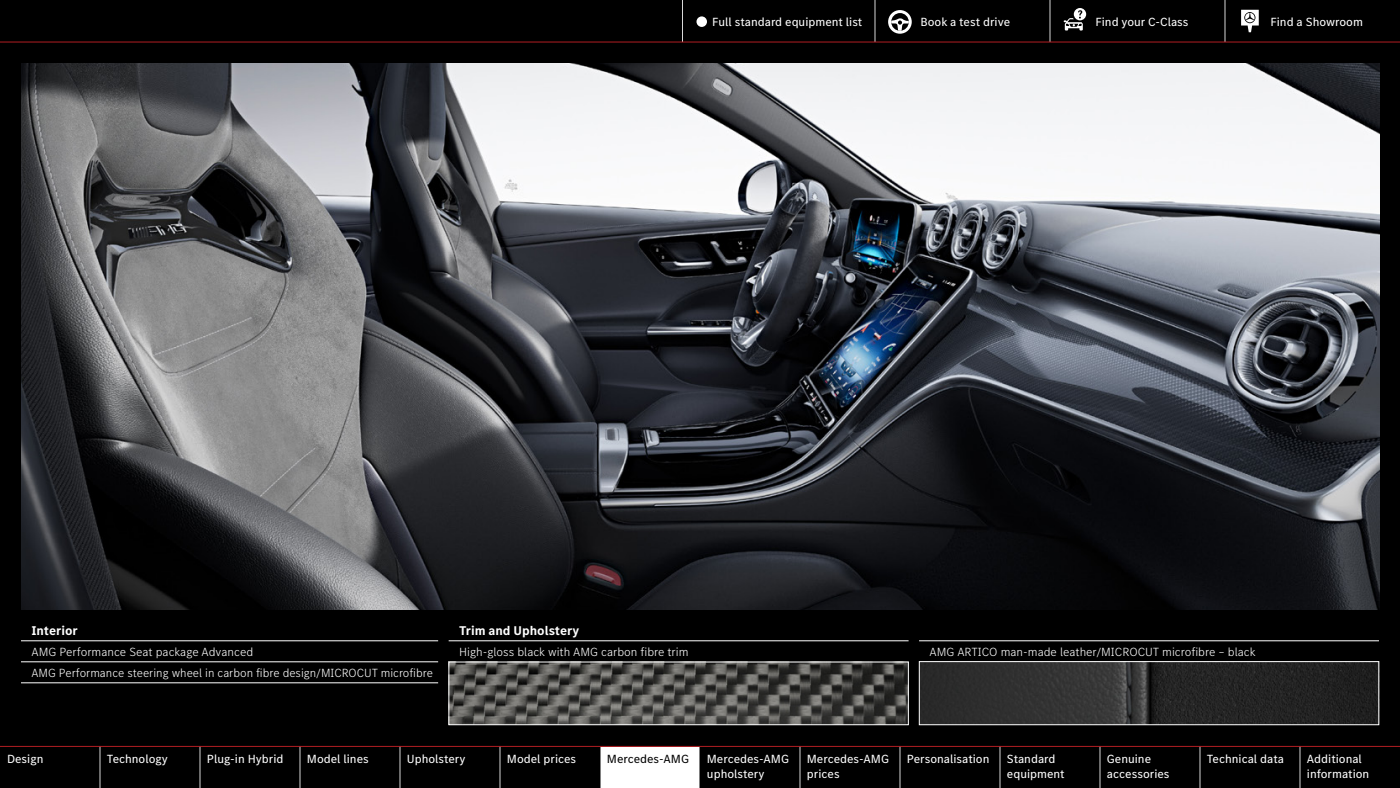
<style>
.page{position:relative;width:1400px;height:788px;background:#fff}
.page>*{position:absolute;margin:0;border:0;box-sizing:border-box;transform-origin:0 0}
.t1{font:700 13.12px "MB Corpo S Text";color:#fff}
.t2{font:12.25px/14.7px "MB Corpo S Text";color:#fff}
.t3{font:300 12.25px/21px "MB Corpo S Text";color:#fff}
.t4{font:12.25px "MB Corpo S Text";color:#000}
</style>
<div class="page">
<div style="left:0;top:42px;width:1400px;height:704px;background:#000"></div>
<img style="left:21px;top:63px;width:1358px;height:546px">
<hr style="left:21px;top:640px;width:417px;height:1px;background:#fff">
<hr style="left:21px;top:661px;width:417px;height:1px;background:#fff">
<hr style="left:21px;top:682px;width:417px;height:1px;background:#fff">
<hr style="left:449px;top:640px;width:460px;height:1px;background:#fff">
<img style="left:451px;top:663px;width:456px;height:59px">
<hr style="left:919px;top:640px;width:460px;height:1px;background:#fff">
<img style="left:921px;top:663px;width:456px;height:59px">
<div style="left:919px;top:661px;width:460px;height:63px;border:1px solid #fff"></div>
<svg style="left:0;top:747px;width:1400px;height:41px;background:#121212"></svg>
<hr style="left:900px;top:746px;width:1px;height:42px;background:#d8d8d8">
<hr style="left:1100px;top:746px;width:1px;height:42px;background:#d8d8d8">
<hr style="left:1200px;top:746px;width:1px;height:42px;background:#d8d8d8">
<hr style="left:500px;top:746px;width:1px;height:42px;background:#d8d8d8">
<hr style="left:800px;top:746px;width:1px;height:42px;background:#d8d8d8">
<hr style="left:1000px;top:746px;width:1px;height:42px;background:#d8d8d8">
<hr style="left:200px;top:746px;width:1px;height:42px;background:#d8d8d8">
<hr style="left:300px;top:746px;width:1px;height:42px;background:#d8d8d8">
<hr style="left:400px;top:746px;width:1px;height:42px;background:#d8d8d8">
<hr style="left:1300px;top:746px;width:1px;height:42px;background:#d8d8d8">
<hr style="left:600px;top:746px;width:1px;height:42px;background:#000">
<hr style="left:700px;top:746px;width:1px;height:42px;background:#000">
<hr style="left:100px;top:746px;width:1px;height:42px;background:#d8d8d8">
<div style="left:0;top:0;width:1400px;height:42px;background:#000"></div>
<svg style="left:682px;top:0;width:718px;height:42px"></svg>
<hr style="left:0;top:746px;width:1400px;height:1px;background:#b21e23">
<hr style="left:0;top:42px;width:1400px;height:1px;background:#b21e23">
<p class="t2" style="left:712px;top:14px;width:152px">Full standard equipment list</p>
<p class="t2" style="left:920px;top:14px;width:91px">Book a test drive</p>
<p class="t2" style="left:1096px;top:14px;width:95px">Find your C-Class</p>
<p class="t2" style="left:1271px;top:14px;width:94px">Find a Showroom</p>
<p class="t1" style="left:31px;top:621px;width:48px">Interior</p>
<p class="t3" style="left:31px;top:641px;width:403px">AMG Performance Seat package Advanced<br>AMG Performance steering wheel in carbon fibre design/MICROCUT microfibre</p>
<p class="t1" style="left:459px;top:621px;width:122px">Trim and Upholstery</p>
<p class="t3" style="left:459px;top:641px;width:231px">High-gloss black with AMG carbon fibre trim</p>
<p class="t3" style="left:930px;top:641px;width:328px">AMG ARTICO man-made leather/MICROCUT microfibre – black</p>
<p class="t2" style="left:7px;top:751px;width:38px">Design</p>
<p class="t2" style="left:107px;top:751px;width:62px">Technology</p>
<p class="t2" style="left:207px;top:751px;width:78px">Plug-in Hybrid</p>
<p class="t2" style="left:307px;top:751px;width:63px">Model lines</p>
<p class="t2" style="left:407px;top:751px;width:60px">Upholstery</p>
<p class="t2" style="left:507px;top:751px;width:71px">Model prices</p>
<p class="t4" style="left:607px;top:750px;width:84px">Mercedes-AMG</p>
<p class="t2" style="left:707px;top:751px;width:84px">Mercedes-AMG upholstery</p>
<p class="t2" style="left:807px;top:751px;width:84px">Mercedes-AMG prices</p>
<p class="t2" style="left:907px;top:751px;width:84px">Personalisation</p>
<p class="t2" style="left:1007px;top:751px;width:59px">Standard equipment</p>
<p class="t2" style="left:1107px;top:751px;width:64px">Genuine accessories</p>
<p class="t2" style="left:1207px;top:751px;width:79px">Technical data</p>
<p class="t2" style="left:1307px;top:751px;width:64px">Additional information</p>
</div>
